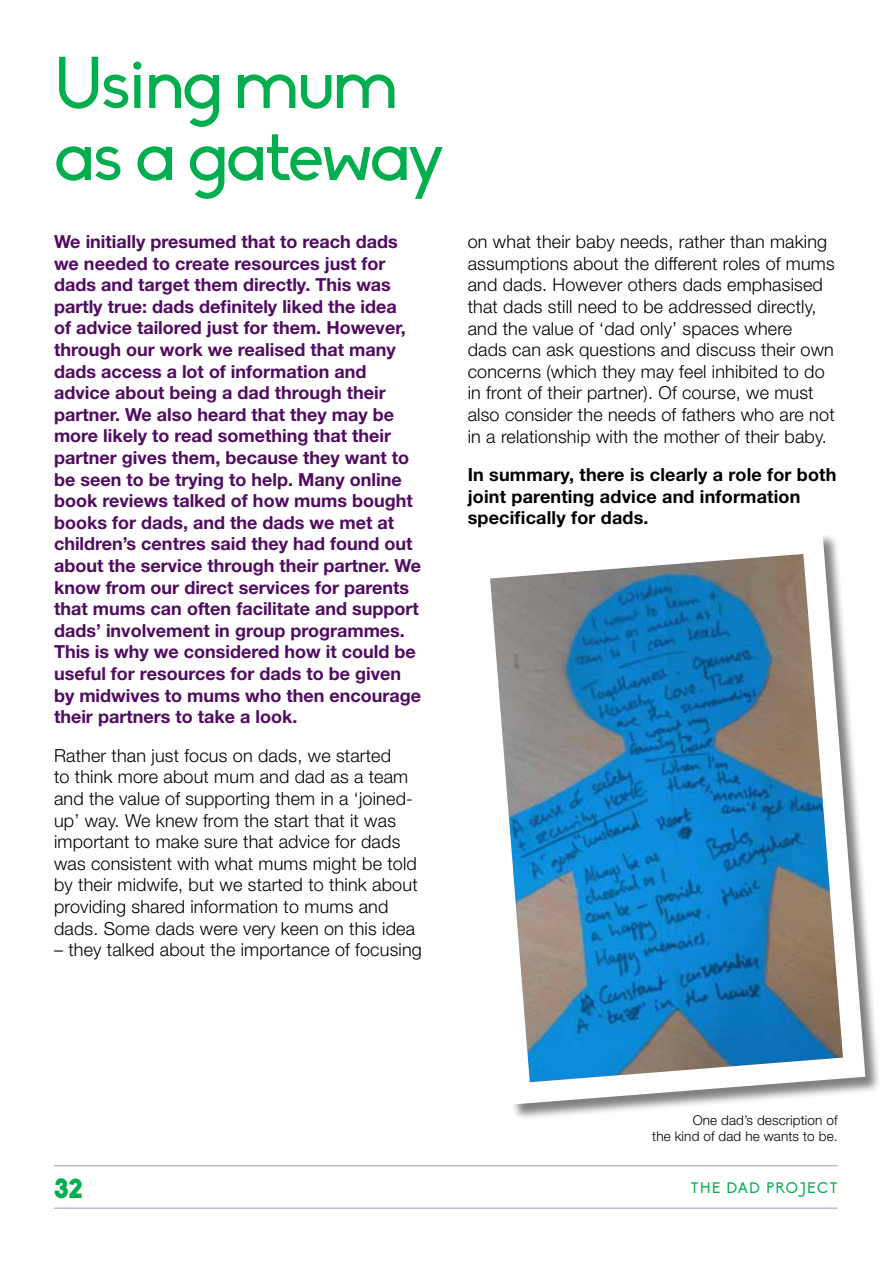
<style>
.page{position:relative;width:893px;height:1263px;background:#fff}
.page>*{position:absolute;margin:0;border:0;box-sizing:border-box;transform-origin:0 0}
.t1{font:72px/72px "Biko";letter-spacing:-.03em;color:#00ae4d}
.t2{font:900 27px "Biko";color:#00ae4d}
.t3{font:700 18px/21.6px "Helvetica Neue";color:#510b61}
.t4{font:300 18px/21.6px "Helvetica Neue";letter-spacing:.01em;color:#000}
.t5{font:700 18px/21.6px "Helvetica Neue";letter-spacing:.01em;color:#000}
.t6{font:15px "Biko";letter-spacing:.1em;color:#00ae4d}
.t7{font:300 13.5px/16.2px "Helvetica Neue";letter-spacing:.01em;color:#000;text-align:right}
</style>
<div class="page">
<hr style="left:54px;top:1165px;width:783px;height:1px;background:#c5b7da">
<hr style="left:54px;top:1207px;width:783px;height:2px;background:#c5b7da">
<svg style="left:490px;top:536px;width:386px;height:580px"></svg>
<h1 class="t1" style="left:54px;top:49px;width:392px">Using mum as a gateway</h1>
<p class="t3" style="left:54px;top:230px;width:369px">We initially presumed that to reach dads we needed to create resources just for dads and target them directly. This was partly true: dads definitely liked the idea<br>of advice tailored just for them. However, through our work we realised that many dads access a lot of information and advice about being a dad through their partner. We also heard that they may be more likely to read something that their partner gives them, because they want to be seen to be trying to help. Many online book reviews talked of how mums bought books for dads, and the dads we met at children’s centres said they had found out about the service through their partner. We know from our direct services for parents that mums can often facilitate and support dads’ involvement in group programmes.<br>This is why we considered how it could be useful for resources for dads to be given by midwives to mums who then encourage their partners to take a look.</p>
<p class="t4" style="left:54px;top:744px;width:365px">Rather than just focus on dads, we started<br>to think more about mum and dad as a team and the value of supporting them in a ‘joined&shy;up’ way. We knew from the start that it was important to make sure that advice for dads was consistent with what mums might be told by their midwife, but we started to think about providing shared information to mums and dads. Some dads were very keen on this idea</p>
<p class="t4" style="left:54px;top:939px;width:369px">– they talked about the importance of focusing</p>
<p class="t4" style="left:468px;top:230px;width:368px">on what their baby needs, rather than making assumptions about the different roles of mums and dads. However others dads emphasised that dads still need to be addressed directly, and the value of ‘dad only’ spaces where dads can ask questions and discuss their own concerns (which they may feel inhibited to do in front of their partner). Of course, we must also consider the needs of fathers who are not in a relationship with the mother of their baby.</p>
<p class="t5" style="left:468px;top:463px;width:370px">In summary, there is clearly a role for both joint parenting advice and information specifically for dads.</p>
<p class="t7" style="left:652px;top:1111px;width:187px">One dad’s description of<br>the kind of dad he wants to be.</p>
<h2 class="t2" style="left:54px;top:1172px;width:30px">32</h2>
<p class="t6" style="left:691px;top:1180px;width:148px">THE DAD PROJECT</p>
</div>
